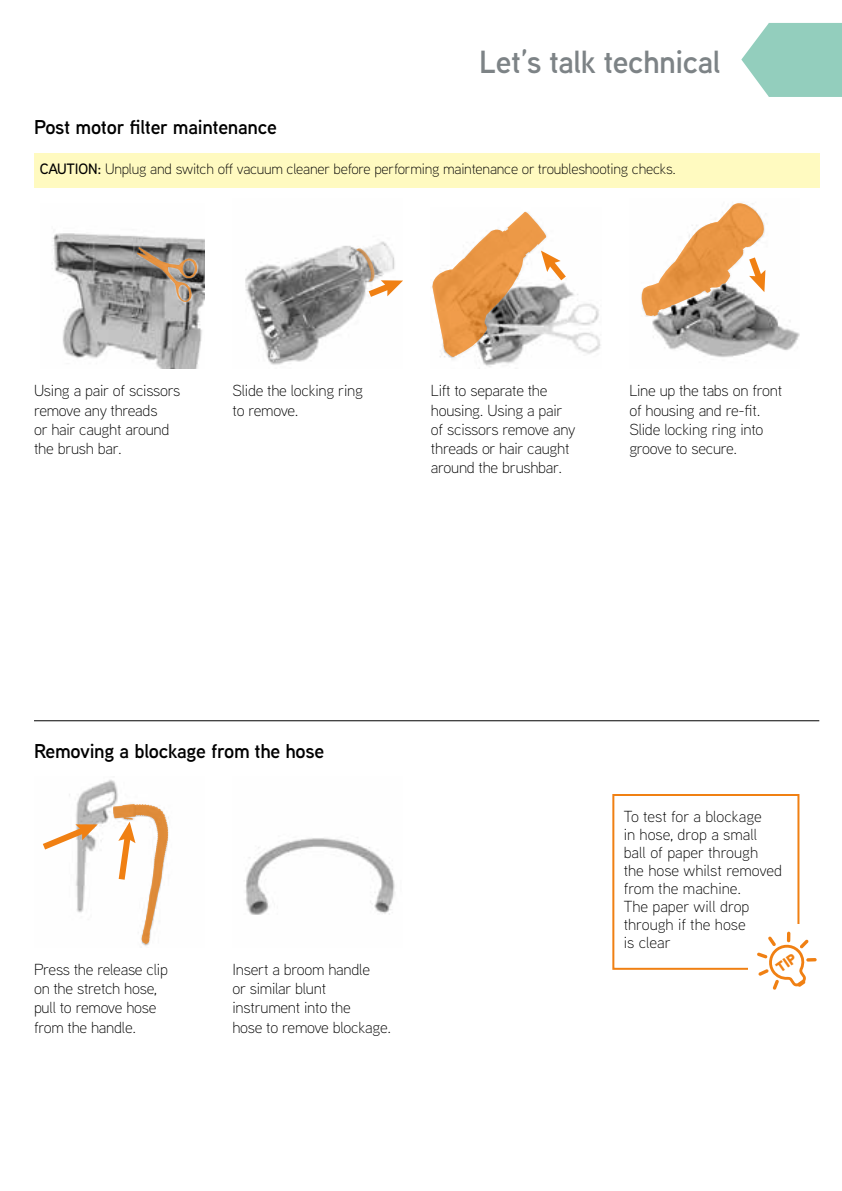
<style>
.page{position:relative;width:842px;height:1191px;background:#fff}
.page>*{position:absolute;margin:0;border:0;box-sizing:border-box;transform-origin:0 0}
.t1{font:600 32px "Vax Aaux Next";letter-spacing:-.015em;color:#7d8386}
.t2{font:600 20px "Vax Aaux Next";letter-spacing:-.015em;color:#000}
.t3{font:300 16px/19.2px "Vax Aaux Next";letter-spacing:-.015em;color:#000}
.t4{font:300 15px "Vax Aaux Next";letter-spacing:-.015em;color:#000}
.s1{font-weight:500}
</style>
<div class="page">
<svg style="left:741px;top:23px;width:101px;height:74px;background:#a2d4c6"></svg>
<div style="left:34px;top:153px;width:785px;height:34px;background:#fffac0"></div>
<img style="left:53px;top:233px;width:151px;height:136px">
<svg style="left:137px;top:247px;width:60px;height:55px;background:#988a7d"></svg>
<img style="left:245px;top:241px;width:144px;height:124px">
<img style="left:245px;top:838px;width:150px;height:77px">
<img style="left:449px;top:211px;width:152px;height:158px">
<img style="left:641px;top:270px;width:158px;height:88px">
<div style="left:612px;top:794px;width:187px;height:175px;border:2px solid #f08013"></div>
<div style="left:748px;top:924px;width:74px;height:74px;background:#fff"></div>
<hr style="left:34px;top:720px;width:785px;height:1px;background:#000">
<svg style="left:356px;top:248px;width:47px;height:49px"></svg>
<svg style="left:432px;top:212px;width:134px;height:145px"></svg>
<svg style="left:642px;top:203px;width:123px;height:113px"></svg>
<img style="left:42px;top:779px;width:127px;height:167px">
<svg style="left:113px;top:804px;width:55px;height:140px"></svg>
<svg style="left:43px;top:824px;width:55px;height:25px"></svg>
<svg style="left:757px;top:931px;width:60px;height:59px"></svg>
<p class="t2" style="left:34px;top:113px;width:244px">Post motor filter maintenance</p>
<h1 class="t1" style="left:479px;top:39px;width:243px">Let’s talk technical</h1>
<p class="t4" style="left:40px;top:159px;width:638px"><span class="s1">CAUTION:</span> Unplug and switch off vacuum cleaner before performing maintenance or troubleshooting checks.</p>
<p class="t3" style="left:34px;top:380px;width:148px">Using a pair of scissors remove any threads<br>or hair caught around the brush bar.</p>
<p class="t3" style="left:232px;top:380px;width:132px">Slide the locking ring to remove.</p>
<p class="t3" style="left:431px;top:380px;width:146px">Lift to separate the housing. Using a pair of scissors remove any threads or hair caught around the brushbar.</p>
<p class="t3" style="left:629px;top:380px;width:154px">Line up the tabs on front of housing and re-fit.<br>Slide locking ring into groove to secure.</p>
<p class="t2" style="left:34px;top:737px;width:292px">Removing a blockage from the hose</p>
<p class="t3" style="left:34px;top:959px;width:135px">Press the release clip on the stretch hose, pull to remove hose from the handle.</p>
<p class="t3" style="left:232px;top:959px;width:160px">Insert a broom handle<br>or similar blunt instrument into the<br>hose to remove blockage.</p>
<p class="t3" style="left:624px;top:806px;width:160px;line-height:18px">To test for a blockage<br>in hose, drop a small ball of paper through the hose whilst removed from the machine.<br>The paper will drop through if the hose<br>is clear</p>
</div>
